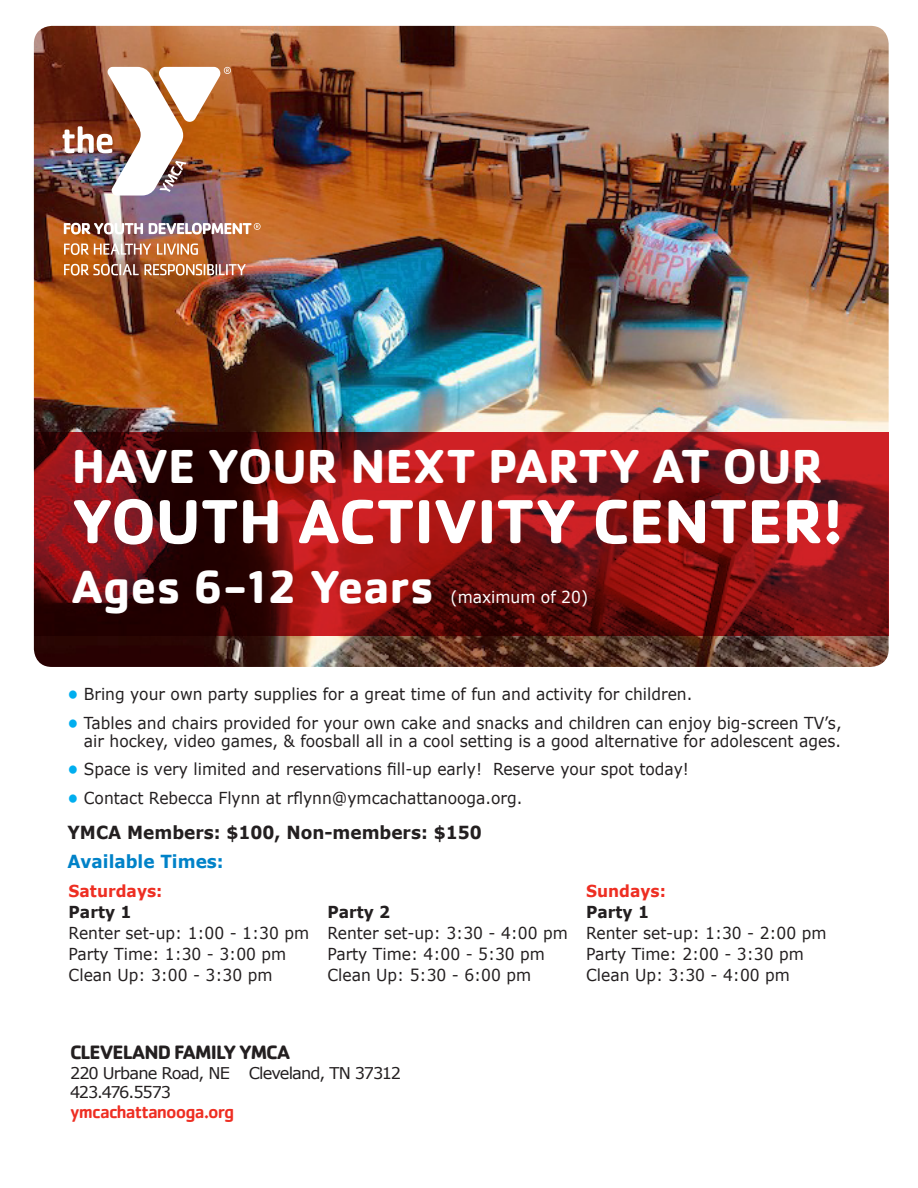
<style>
.page{position:relative;width:918px;height:1188px;background:#fff}
.page>*{position:absolute;margin:0;border:0;box-sizing:border-box;transform-origin:0 0}
.t1{font:700 64.5px "Cachet Std";letter-spacing:-.005em;color:#fff}
.t2{font:700 49.5px "Cachet Std";color:#fff}
.t3{font:700 48px "Cachet Std";letter-spacing:-.005em;color:#fff}
.t4{font:700 20.1px "Cachet Std";letter-spacing:-.04em;color:#231f20}
.t5{font:500 18.45px "Cachet Std";letter-spacing:-.045em;color:#ee2e22}
.t6{font:700 18px "Verdana";color:#231f20;scale:.94 1}
.t7{font:700 18px "Verdana";color:#0082c8;scale:.94 1}
.t8{font:16.5px/18px "Verdana";color:#231f20;text-align:right;scale:.94 1}
.t9{font:700 16.5px "Verdana";color:#ee2e22;scale:.94 1}
.t10{font:700 16.5px "Verdana";color:#231f20;scale:.94 1}
.t11{font:16.5px "Verdana";color:#fff;scale:.94 1}
.t12{font:16.2px "Verdana";letter-spacing:-.06em;color:#231f20}
.s1{font-weight:700;color:#00aeef}
</style>
<div class="page">
<img style="left:34px;top:26px;width:855px;height:641px">
<img style="left:63px;top:67px;width:168px;height:129px">
<svg style="left:64px;top:223px;width:79px;height:11px"></svg>
<svg style="left:64px;top:243px;width:87px;height:12px"></svg>
<svg style="left:157px;top:243px;width:41px;height:12px"></svg>
<img style="left:64px;top:264px;width:182px;height:12px">
<svg style="left:149px;top:223px;width:112px;height:11px"></svg>
<svg style="left:34px;top:432px;width:855px;height:204px;background:#7d1113"></svg>
<p class="t2" style="left:72px;top:435px;width:64px">HAVE</p>
<p class="t2" style="left:208px;top:435px;width:548px">YOUR NEXT PARTY AT OUR</p>
<p class="t1" style="left:72px;top:480px;width:42px">YOUT</p>
<p class="t1" style="left:239px;top:480px;width:271px">H ACTIVITY</p>
<p class="t1" style="left:592px;top:480px;width:252px">CENTER!</p>
<p class="t3" style="left:72px;top:556px;width:364px">AGES 6-12 YEARS</p>
<p class="t11" style="left:451px;top:586px;width:148px">(maximum of 20)</p>
<p class="t8" style="left:68px;top:685px;width:666px"><span class="s1">•</span> Bring your own party supplies for a great time of fun and activity for children.</p>
<p class="t8" style="left:68px;top:714px;width:825px"><span class="s1">•</span> Tables and chairs provided for your own cake and snacks and children can enjoy big-screen TV’s, air hockey, video games, &amp; foosball all in a cool setting is a good alternative for adolescent ages.</p>
<p class="t8" style="left:68px;top:760px;width:663px"><span class="s1">•</span> Space is very limited and reservations fill-up early! Reserve your spot today!</p>
<p class="t8" style="left:68px;top:789px;width:486px"><span class="s1">•</span> Contact Rebecca Flynn at rflynn@ymcachattanooga.org.</p>
<p class="t6" style="left:68px;top:820px;width:442px">YMCA Members: $100, Non-members: $150</p>
<p class="t7" style="left:68px;top:848px;width:168px">Available Times:</p>
<p class="t9" style="left:69px;top:880px;width:101px">Saturdays:</p>
<p class="t10" style="left:69px;top:901px;width:68px">Party 1</p>
<p class="t8" style="left:69px;top:924px;width:257px">Renter set-up: 1:00 - 1:30 pm</p>
<p class="t8" style="left:69px;top:945px;width:233px">Party Time: 1:30 - 3:00 pm</p>
<p class="t8" style="left:69px;top:966px;width:218px">Clean Up: 3:00 - 3:30 pm</p>
<p class="t9" style="left:586px;top:880px;width:86px">Sundays:</p>
<p class="t10" style="left:586px;top:901px;width:68px">Party 1</p>
<p class="t8" style="left:586px;top:924px;width:257px">Renter set-up: 1:30 - 2:00 pm</p>
<p class="t8" style="left:586px;top:945px;width:233px">Party Time: 2:00 - 3:30 pm</p>
<p class="t8" style="left:586px;top:966px;width:218px">Clean Up: 3:30 - 4:00 pm</p>
<p class="t10" style="left:327px;top:901px;width:68px">Party 2</p>
<p class="t8" style="left:327px;top:924px;width:257px">Renter set-up: 3:30 - 4:00 pm</p>
<p class="t8" style="left:327px;top:945px;width:233px">Party Time: 4:00 - 5:30 pm</p>
<p class="t8" style="left:327px;top:966px;width:218px">Clean Up: 5:30 - 6:00 pm</p>
<p class="t4" style="left:70px;top:1039px;width:222px">CLEVELAND FAMILY YMCA</p>
<p class="t12" style="left:70px;top:1061px;width:333px">220 Urbane Road, NE Cleveland, TN 37312</p>
<p class="t12" style="left:70px;top:1081px;width:103px">423.476.5573</p>
<p class="t5" style="left:70px;top:1100px;width:166px">ymcachattanooga.org</p>
</div>
